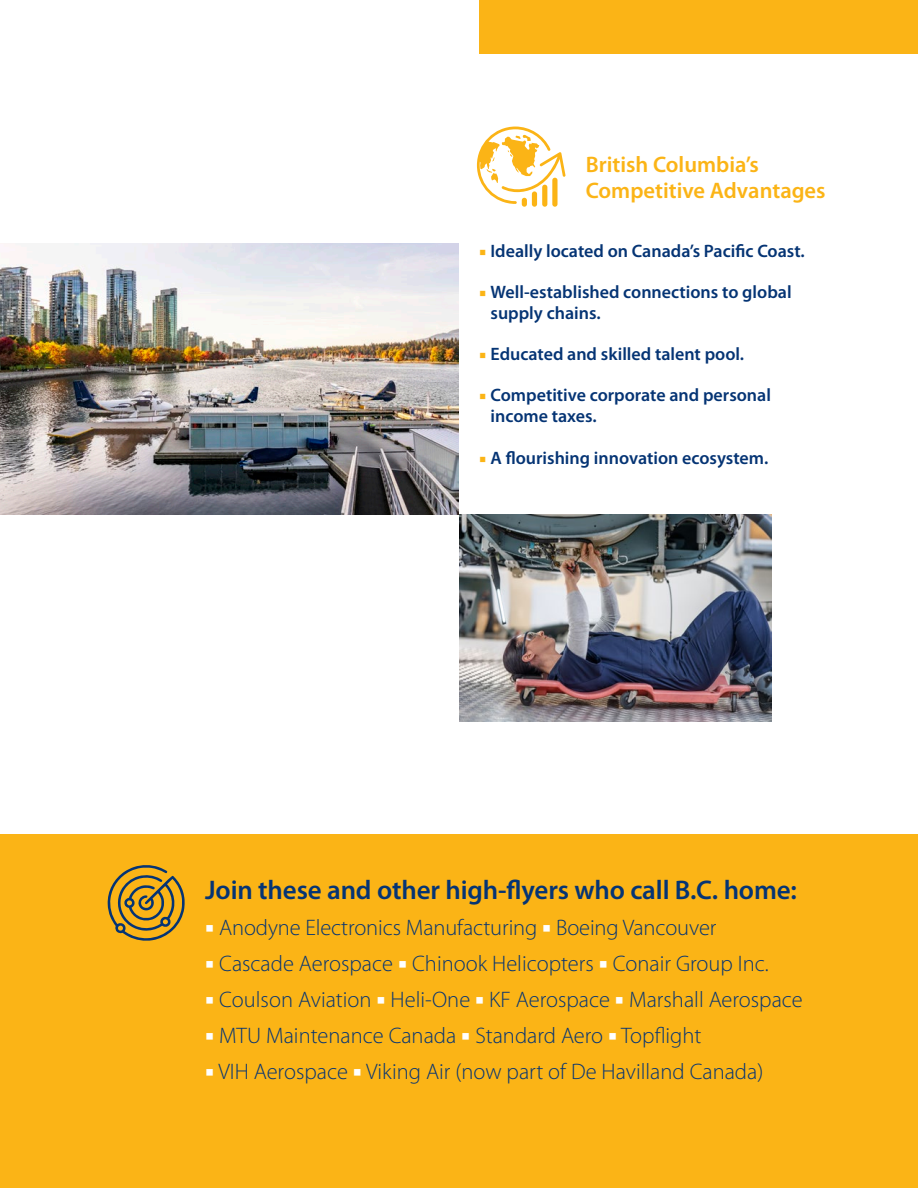
<style>
.page{position:relative;width:918px;height:1188px;background:#fff}
.page>*{position:absolute;margin:0;border:0;box-sizing:border-box;transform-origin:0 0}
.Body_10pt_13_0_track{font:600 27px "Myriad Pro";letter-spacing:-.005em;color:#053474}
.Body_10pt_13_0_track-2{font:300 22.5px "Myriad Pro";color:#053474}
.Body_10pt_13_0_track-3{font:600 22.5px/25.5px "Myriad Pro";color:#fbb416}
.Body_10pt_13_0_track-4{font:600 18px/21px "Myriad Pro";color:#053474}
.s1{font-family:"Minion Pro";font-weight:400;color:#fbb416}
.s2{font-family:"Minion Pro";font-weight:400;color:#fff}
</style>
<div class="page">
<div style="left:0;top:835px;width:918px;height:353px;background:#fbb416"></div>
<div style="left:479px;top:0;width:439px;height:54px;background:#fbb416"></div>
<div style="left:522px;top:198px;width:5px;height:9px;background:#fbb416;border-radius:3px"></div>
<div style="left:532px;top:191px;width:5px;height:16px;background:#fbb416;border-radius:3px"></div>
<div style="left:542px;top:185px;width:5px;height:22px;background:#fbb416;border-radius:3px"></div>
<div style="left:552px;top:178px;width:6px;height:29px;background:#fbb416;border-radius:3px"></div>
<svg style="left:477px;top:127px;width:89px;height:77px"></svg>
<img style="left:0;top:243px;width:459px;height:271px">
<img style="left:459px;top:514px;width:312px;height:208px">
<svg style="left:107px;top:865px;width:78px;height:76px"></svg>
<p class="Body_10pt_13_0_track-3" style="left:586px;top:152px;width:241px">British Columbia’s<br>Competitive Advantages</p>
<p class="Body_10pt_13_0_track-4" style="left:479px;top:240px;width:327px"><span class="s1">■</span> Ideally located on Canada’s Pacific Coast.</p>
<p class="Body_10pt_13_0_track-4" style="left:491px;top:281px;width:303px;text-indent:-11px"><span class="s1">■</span> Well-established connections to global supply chains.</p>
<p class="Body_10pt_13_0_track-4" style="left:479px;top:343px;width:266px"><span class="s1">■</span> Educated and skilled talent pool.</p>
<p class="Body_10pt_13_0_track-4" style="left:491px;top:384px;width:282px;text-indent:-11px"><span class="s1">■</span> Competitive corporate and personal income taxes.</p>
<p class="Body_10pt_13_0_track-4" style="left:479px;top:447px;width:291px"><span class="s1">■</span> A flourishing innovation ecosystem.</p>
<p class="Body_10pt_13_0_track" style="left:205px;top:873px;width:593px">Join these and other high-flyers who call B.C. home:</p>
<p class="Body_10pt_13_0_track-2" style="left:205px;top:914px;width:513px"><span class="s2">■</span> Anodyne Electronics Manufacturing <span class="s2">■</span> Boeing Vancouver</p>
<p class="Body_10pt_13_0_track-2" style="left:205px;top:950px;width:565px"><span class="s2">■</span> Cascade Aerospace <span class="s2">■</span> Chinook Helicopters <span class="s2">■</span> Conair Group Inc.</p>
<p class="Body_10pt_13_0_track-2" style="left:205px;top:986px;width:599px"><span class="s2">■</span> Coulson Aviation <span class="s2">■</span> Heli-One <span class="s2">■</span> KF Aerospace <span class="s2">■</span> Marshall Aerospace</p>
<p class="Body_10pt_13_0_track-2" style="left:205px;top:1022px;width:498px"><span class="s2">■</span> MTU Maintenance Canada <span class="s2">■</span> Standard Aero <span class="s2">■</span> Topflight</p>
<p class="Body_10pt_13_0_track-2" style="left:205px;top:1058px;width:560px"><span class="s2">■</span> VIH Aerospace <span class="s2">■</span> Viking Air (now part of De Havilland Canada)</p>
</div>
